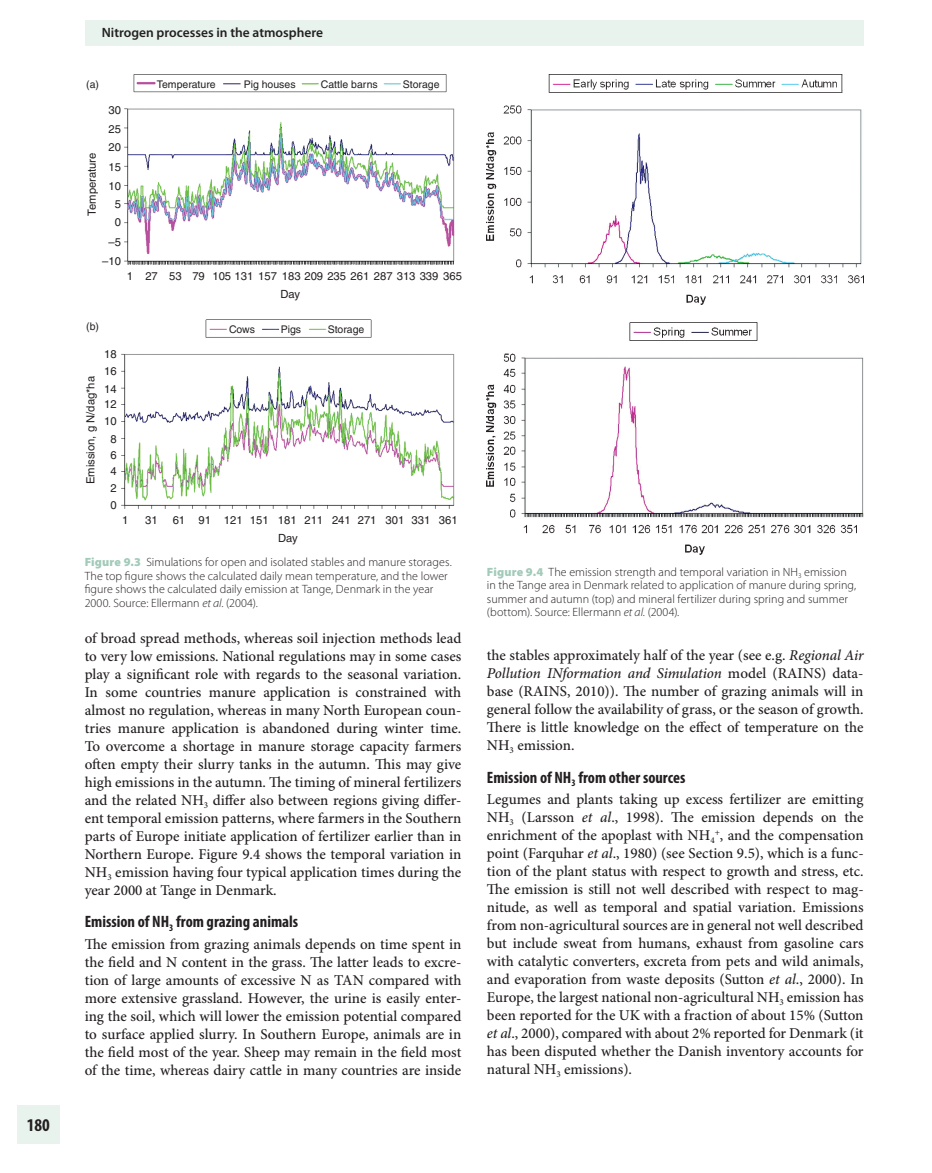
<style>
.page{position:relative;width:932px;height:1173px;background:#fff}
.page>*{position:absolute;margin:0;border:0;box-sizing:border-box;transform-origin:0 0}
.t1{font:700 condensed 18px "Myriad Pro";color:#231f20}
.t2{font:700 condensed 16.5px "Myriad Pro";color:#231f20}
.t3{font:500 15px/18px "Minion Pro";color:#231f20;text-align:justify}
.t4{font:600 13.5px "Myriad Pro";color:#231f20}
.t5{font:300 12px/13.5px "Myriad Pro";color:#231f20}
.t6{font:11.25px/16.6px "Helvetica";color:#231f20}
.t7{font:10.5px "Helvetica";color:#231f20}
.s1{font-weight:900;color:#a2cab9}
.s2{font-style:italic}
</style>
<div class="page">
<div style="left:85px;top:21px;width:778px;height:25px;background:#e9f3ee"></div>
<div style="left:17px;top:1105px;width:43px;height:38px;background:#e9f3ee"></div>
<img style="left:125px;top:75px;width:329px;height:190px">
<img style="left:121px;top:319px;width:333px;height:189px">
<img style="left:487px;top:75px;width:376px;height:230px">
<img style="left:487px;top:323px;width:376px;height:232px">
<p class="t1" style="left:27px;top:1118px;width:25px">180</p>
<p class="t4" style="left:102px;top:27px;width:223px">Nitrogen processes in the atmosphere</p>
<p class="t7" style="left:86px;top:81px;width:14px">(a)</p>
<p class="t7" style="left:157px;top:81px;width:60px">Temperature</p>
<p class="t6" style="left:108px;top:103px;width:14px">30</p>
<p class="t6" style="left:108px;top:121px;width:14px">25</p>
<p class="t6" style="left:108px;top:160px;width:14px">15</p>
<p class="t6" style="left:108px;top:140px;width:14px">20</p>
<p class="t6" style="left:108px;top:178px;width:14px">10</p>
<p class="t6" style="left:85px;top:216px;width:64px;rotate:-90deg">Temperature</p>
<p class="t6" style="left:115px;top:196px;width:8px;line-height:18.1px">5<br>0</p>
<p class="t6" style="left:102px;top:234px;width:20px;line-height:18.5px;text-align:center">–5 –10</p>
<p class="t7" style="left:244px;top:81px;width:53px">Pig houses</p>
<p class="t7" style="left:321px;top:81px;width:58px">Cattle barns</p>
<p class="t7" style="left:403px;top:81px;width:38px">Storage</p>
<p class="t7" style="left:86px;top:322px;width:14px">(b)</p>
<p class="t6" style="left:83px;top:484px;width:110px;rotate:-90deg">Emission, g N/dag*ha</p>
<p class="t6" style="left:104px;top:347px;width:14px;line-height:17.2px;text-align:justify">18<br>16<br>14</p>
<p class="t6" style="left:104px;top:397px;width:14px;text-align:center">12<br>10<br>8<br>6<br>4</p>
<p class="t6" style="left:110px;top:481px;width:8px;line-height:16.2px">2<br>0</p>
<p class="t6" style="left:280px;top:268px;width:183px;line-height:17.9px;text-indent:-154px">1 27 53 79 105 131 157 183 209 235 261 287 313 339 365<br>Day</p>
<p class="t7" style="left:229px;top:325px;width:28px">Cows</p>
<p class="t7" style="left:281px;top:325px;width:22px">Pigs</p>
<p class="t7" style="left:328px;top:325px;width:38px">Storage</p>
<p class="t6" style="left:122px;top:513px;width:8px">1</p>
<p class="t6" style="left:145px;top:513px;width:14px">31</p>
<p class="t6" style="left:173px;top:513px;width:286px">61 91 121 151 181 211 241 271 301 331 361</p>
<p class="t6" style="left:278px;top:531px;width:21px">Day</p>
<p class="t5" style="left:85px;top:556px;width:368px"><span class="s1">Figure 9.3</span> Simulations for open and isolated stables and manure storages.<br>The top figure shows the calculated daily mean temperature, and the lower figure shows the calculated daily emission at Tange, Denmark in the year 2000. Source: Ellermann <span class="s2">et al</span> . ( 2004 ).</p>
<p class="t5" style="left:487px;top:566px;width:371px"><span class="s1">Figure 9.4</span> The emission strength and temporal variation in NH <sub>3</sub> emission in the Tange area in Denmark related to application of manure during spring, summer and autumn (top) and mineral fertilizer during spring and summer (bottom). Source: Ellermann <span class="s2">et al</span> . ( 2004 ).</p>
<p class="t3" style="left:85px;top:631px;width:378px">of broad spread methods, whereas soil injection methods lead to very low emissions. National regulations may in some cases play a significant role with regards to the seasonal variation.<br>In some countries manure application is constrained with almost no regulation, whereas in many North European coun&shy;tries manure application is abandoned during winter time.<br>To overcome a shortage in manure storage capacity farmers often empty their slurry tanks in the autumn. This may give high emissions in the autumn. The timing of mineral fertilizers and the related NH <sub>3</sub> differ also between regions giving differ&shy;ent temporal emission patterns, where farmers in the Southern parts of Europe initiate application of fertilizer earlier than in Northern Europe. Figure 9.4 shows the temporal variation in NH <sub>3</sub> emission having four typical application times during the year 2000 at Tange in Denmark.</p>
<p class="t2" style="left:85px;top:916px;width:215px">Emission of NH <sub>3</sub> from grazing animals</p>
<p class="t3" style="left:85px;top:936px;width:378px">The emission from grazing animals depends on time spent in the field and N content in the grass. The latter leads to excre&shy;tion of large amounts of excessive N as TAN compared with more extensive grassland. However, the urine is easily enter&shy;ing the soil, which will lower the emission potential compared to surface applied slurry. In Southern Europe, animals are in the field most of the year. Sheep may remain in the field most of the time, whereas dairy cattle in many countries are inside</p>
<p class="t3" style="left:487px;top:647px;width:378px">the stables approximately half of the year (see e.g. <span class="s2">Regional Air Pollution INformation and Simulation</span> model (RAINS) data&shy;base (RAINS, 2010 )). The number of grazing animals will in general follow the availability of grass, or the season of growth.<br>There is little knowledge on the effect of temperature on the NH <sub>3</sub> emission.</p>
<p class="t2" style="left:487px;top:772px;width:200px">Emission of NH <sub>3</sub> from other sources</p>
<p class="t3" style="left:487px;top:792px;width:378px">Legumes and plants taking up excess fertilizer are emitting NH <sub>3</sub> (Larsson <span class="s2">et al</span> ., 1998 ). The emission depends on the enrichment of the apoplast with NH <sub>4</sub><sup>+</sup> , and the compensation point (Farquhar <span class="s2">et al</span> ., 1980 ) (see Section 9.5 ), which is a func&shy;tion of the plant status with respect to growth and stress, etc.<br>The emission is still not well described with respect to mag&shy;nitude, as well as temporal and spatial variation. Emissions from non-agricultural sources are in general not well described but include sweat from humans, exhaust from gasoline cars with catalytic converters, excreta from pets and wild animals, and evaporation from waste deposits (Sutton <span class="s2">et al</span> ., 2000 ). In Europe, the largest national non-agricultural NH <sub>3</sub> emission has been reported for the UK with a fraction of about 15% (Sutton <span class="s2">et al</span> ., 2000 ), compared with about 2% reported for Denmark (it has been disputed whether the Danish inventory accounts for natural NH <sub>3</sub> emissions).</p>
</div>
